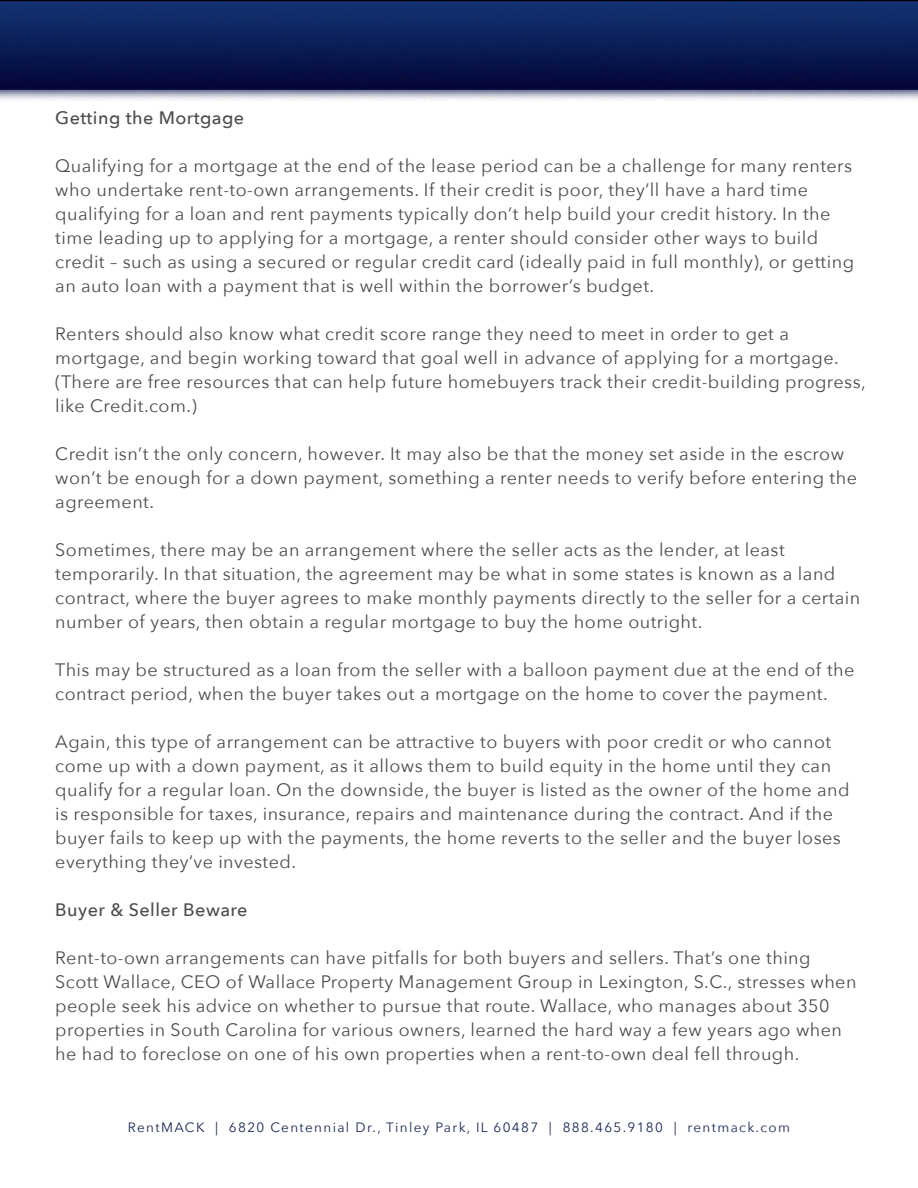
<style>
.page{position:relative;width:918px;height:1188px;background:#fff}
.page>*{position:absolute;margin:0;border:0;box-sizing:border-box;transform-origin:0 0}
.t1{font:18px/24px "Avenir Next";letter-spacing:.025em;color:#4d4d4f}
.t2{font:500 18px "Avenir Next";letter-spacing:.025em;color:#4d4d4f}
.t3{font:13.5px "Avenir Next";letter-spacing:.1em;color:#1b2756}
</style>
<div class="page">
<img style="left:0;top:1px;width:918px;height:99px">
<p class="t2" style="left:55px;top:102px;width:190px">Getting the Mortgage</p>
<p class="t1" style="left:55px;top:153px;width:800px">Qualifying for a mortgage at the end of the lease period can be a challenge for many renters who undertake rent-to-own arrangements. If their credit is poor, they’ll have a hard time qualifying for a loan and rent payments typically don’t help build your credit history. In the time leading up to applying for a mortgage, a renter should consider other ways to build credit – such as using a secured or regular credit card (ideally paid in full monthly), or getting an auto loan with a payment that is well within the borrower’s budget.</p>
<p class="t1" style="left:55px;top:321px;width:812px">Renters should also know what credit score range they need to meet in order to get a mortgage, and begin working toward that goal well in advance of applying for a mortgage. (There are free resources that can help future homebuyers track their credit-building progress, like Credit.com.)</p>
<p class="t1" style="left:55px;top:441px;width:803px">Credit isn’t the only concern, however. It may also be that the money set aside in the escrow won’t be enough for a down payment, something a renter needs to verify before entering the agreement.</p>
<p class="t1" style="left:55px;top:537px;width:807px">Sometimes, there may be an arrangement where the seller acts as the lender, at least temporarily. In that situation, the agreement may be what in some states is known as a land contract, where the buyer agrees to make monthly payments directly to the seller for a certain number of years, then obtain a regular mortgage to buy the home outright.</p>
<p class="t1" style="left:55px;top:657px;width:801px">This may be structured as a loan from the seller with a balloon payment due at the end of the contract period, when the buyer takes out a mortgage on the home to cover the payment.</p>
<p class="t1" style="left:55px;top:729px;width:796px">Again, this type of arrangement can be attractive to buyers with poor credit or who cannot come up with a down payment, as it allows them to build equity in the home until they can qualify for a regular loan. On the downside, the buyer is listed as the owner of the home and is responsible for taxes, insurance, repairs and maintenance during the contract. And if the buyer fails to keep up with the payments, the home reverts to the seller and the buyer loses everything they’ve invested.</p>
<p class="t2" style="left:55px;top:894px;width:194px">Buyer &amp; Seller Beware</p>
<p class="t1" style="left:55px;top:945px;width:803px">Rent-to-own arrangements can have pitfalls for both buyers and sellers. That’s one thing Scott Wallace, CEO of Wallace Property Management Group in Lexington, S.C., stresses when people seek his advice on whether to pursue that route. Wallace, who manages about 350 properties in South Carolina for various owners, learned the hard way a few years ago when he had to foreclose on one of his own properties when a rent-to-own deal fell through.</p>
<p class="t3" style="left:128px;top:1116px;width:664px">RentMACK | 6820 Centennial Dr., Tinley Park, IL 60487 | 888.465.9180 | rentmack.com</p>
</div>
